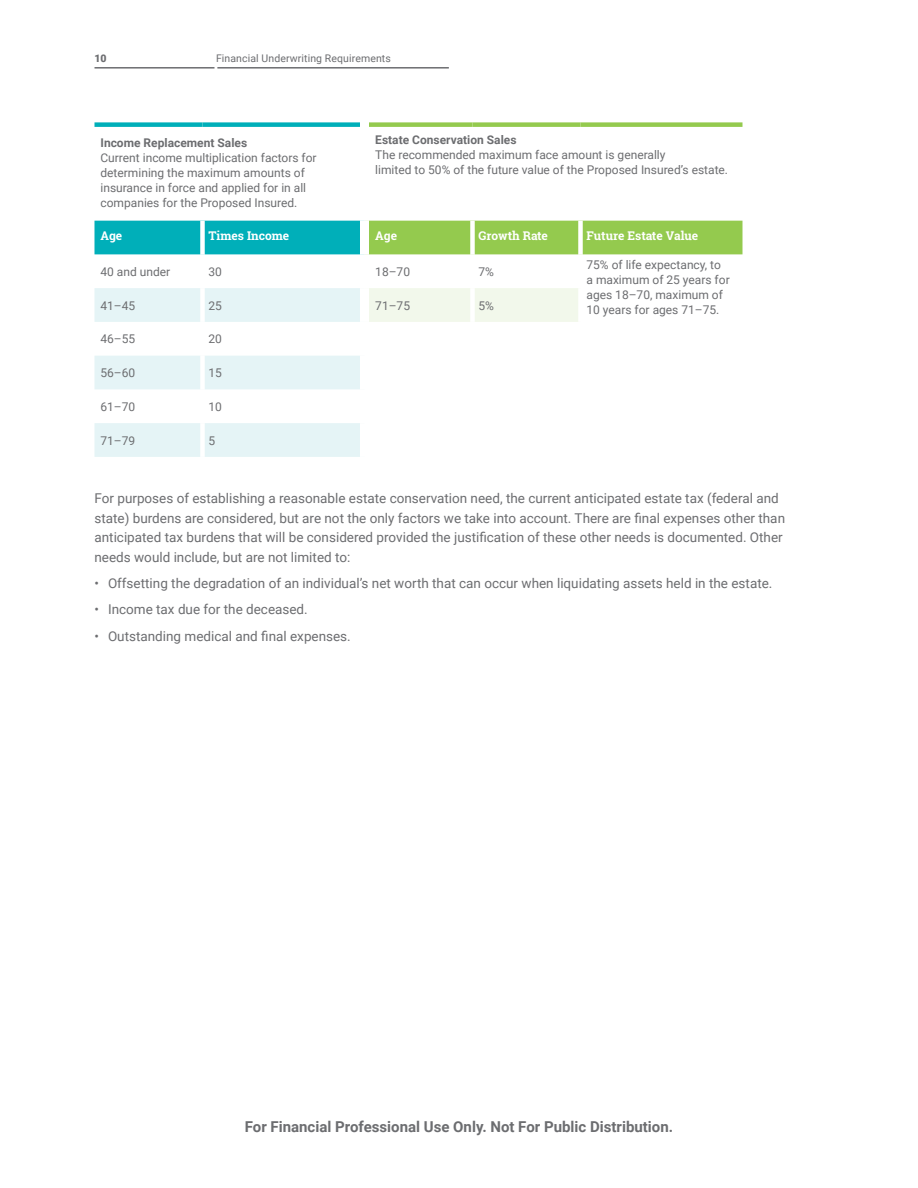
<style>
.page{position:relative;width:918px;height:1188px;background:#fff}
.page>*{position:absolute;margin:0;border:0;box-sizing:border-box;transform-origin:0 0}
.t1{font:700 15px "Roboto";color:#6c6d70}
.Body_9_13{font:13.5px/19.5px "Roboto";color:#6c6d70}
.Legal___Footnote_8_9{font:12px/15px "Roboto";color:#6c6d70}
.Legal___Footnote_8_9-2{font:700 12px "Roboto";color:#6c6d70}
.Legal___Footnote_8_9-3{font:700 12px "Roboto Slab";color:#fff}
.t2{font:10.5px "Roboto";letter-spacing:.01em;color:#6c6d70}
.t3{font:900 10.5px "Roboto";color:#6c6d70}
</style>
<div class="page">
<hr style="left:95px;top:67px;width:120px;height:2px;background:#6c6d70">
<hr style="left:217px;top:67px;width:232px;height:2px;background:#6c6d70">
<svg style="left:94px;top:221px;width:648px;height:33px;background:#56be7a"></svg>
<svg style="left:94px;top:288px;width:266px;height:169px;fill:#e5f4f6"></svg>
<div style="left:369px;top:288px;width:209px;height:34px;background:#f2f8eb"></div>
<div style="left:94px;top:122px;width:108px;height:5px;background:#00afb9"></div>
<div style="left:202px;top:122px;width:158px;height:5px;background:#00afb9"></div>
<div style="left:470px;top:221px;width:5px;height:33px;background:#fff"></div>
<div style="left:578px;top:221px;width:5px;height:33px;background:#fff"></div>
<div style="left:470px;top:288px;width:5px;height:34px;background:#fff"></div>
<div style="left:369px;top:122px;width:103px;height:5px;background:#94ca4e"></div>
<div style="left:472px;top:122px;width:108px;height:5px;background:#94ca4e"></div>
<div style="left:580px;top:122px;width:162px;height:5px;background:#94ca4e"></div>
<div style="left:200px;top:221px;width:5px;height:33px;background:#fff"></div>
<div style="left:200px;top:288px;width:5px;height:34px;background:#fff"></div>
<div style="left:200px;top:322px;width:5px;height:34px;background:#fff"></div>
<div style="left:200px;top:356px;width:5px;height:33px;background:#fff"></div>
<div style="left:200px;top:389px;width:5px;height:34px;background:#fff"></div>
<div style="left:200px;top:423px;width:5px;height:34px;background:#fff"></div>
<div style="left:360px;top:221px;width:9px;height:33px;background:#fff"></div>
<p class="t3" style="left:94px;top:51px;width:14px">10</p>
<p class="t2" style="left:216px;top:51px;width:176px">Financial Underwriting Requirements</p>
<p class="Legal___Footnote_8_9-2" style="left:100px;top:134px;width:148px">Income Replacement Sales</p>
<p class="Legal___Footnote_8_9" style="left:100px;top:150px;width:218px">Current income multiplication factors for determining the maximum amounts of insurance in force and applied for in all companies for the Proposed Insured.</p>
<p class="Legal___Footnote_8_9-2" style="left:375px;top:132px;width:143px">Estate Conservation Sales</p>
<p class="Legal___Footnote_8_9" style="left:375px;top:147px;width:292px">The recommended maximum face amount is generally</p>
<p class="Legal___Footnote_8_9" style="left:375px;top:162px;width:354px">limited to 50% of the future value of the Proposed Insured’s estate.</p>
<p class="Legal___Footnote_8_9-3" style="left:100px;top:227px;width:23px">Age</p>
<p class="Legal___Footnote_8_9-3" style="left:208px;top:227px;width:82px">Times Income</p>
<p class="Legal___Footnote_8_9-3" style="left:375px;top:227px;width:23px">Age</p>
<p class="Legal___Footnote_8_9-3" style="left:478px;top:227px;width:71px">Growth Rate</p>
<p class="Legal___Footnote_8_9-3" style="left:586px;top:227px;width:113px">Future Estate Value</p>
<p class="Legal___Footnote_8_9" style="left:100px;top:264px;width:71px">40 and under</p>
<p class="Legal___Footnote_8_9" style="left:208px;top:264px;width:15px">30</p>
<p class="Legal___Footnote_8_9" style="left:375px;top:264px;width:36px">18–70</p>
<p class="Legal___Footnote_8_9" style="left:478px;top:264px;width:17px">7%</p>
<p class="Legal___Footnote_8_9" style="left:586px;top:257px;width:145px">75% of life expectancy, to a maximum of 25 years for ages 18–70, maximum of<br>10 years for ages 71–75.</p>
<p class="Legal___Footnote_8_9" style="left:100px;top:297px;width:36px">41–45</p>
<p class="Legal___Footnote_8_9" style="left:208px;top:297px;width:15px">25</p>
<p class="Legal___Footnote_8_9" style="left:375px;top:298px;width:36px">71–75</p>
<p class="Legal___Footnote_8_9" style="left:478px;top:297px;width:17px">5%</p>
<p class="Legal___Footnote_8_9" style="left:100px;top:331px;width:36px">46–55</p>
<p class="Legal___Footnote_8_9" style="left:208px;top:331px;width:15px">20</p>
<p class="Legal___Footnote_8_9" style="left:100px;top:365px;width:36px">56–60</p>
<p class="Legal___Footnote_8_9" style="left:208px;top:365px;width:15px">15</p>
<p class="Legal___Footnote_8_9" style="left:100px;top:399px;width:36px">61–70</p>
<p class="Legal___Footnote_8_9" style="left:208px;top:399px;width:15px">10</p>
<p class="Legal___Footnote_8_9" style="left:100px;top:432px;width:36px">71–79</p>
<p class="Legal___Footnote_8_9" style="left:208px;top:432px;width:8px">5</p>
<p class="Body_9_13" style="left:94px;top:488px;width:692px">For purposes of establishing a reasonable estate conservation need, the current anticipated estate tax (federal and state) burdens are considered, but are not the only factors we take into account. There are final expenses other than anticipated tax burdens that will be considered provided the justification of these other needs is documented. Other needs would include, but are not limited to:</p>
<p class="Body_9_13" style="left:94px;top:573px;width:679px">• Offsetting the degradation of an individual’s net worth that can occur when liquidating assets held in the estate.</p>
<p class="Body_9_13" style="left:94px;top:599px;width:215px">• Income tax due for the deceased.</p>
<p class="Body_9_13" style="left:94px;top:626px;width:258px">• Outstanding medical and final expenses.</p>
<p class="t1" style="left:245px;top:1116px;width:430px">For Financial Professional Use Only. Not For Public Distribution.</p>
</div>
